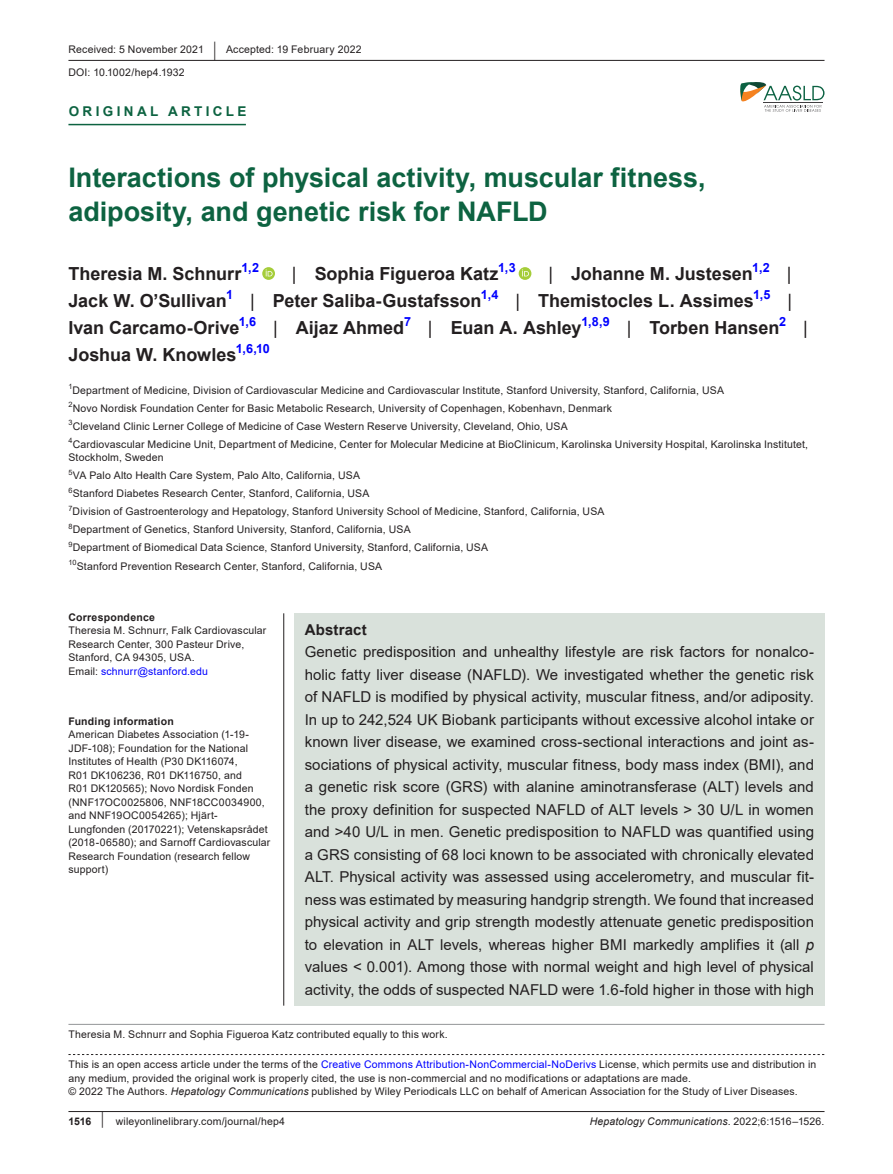
<style>
.page{position:relative;width:893px;height:1174px;background:#fff}
.page>*{position:absolute;margin:0;border:0;box-sizing:border-box;transform-origin:0 0}
.t1{font:700 27px/34.5px "Arial";color:#0d6341}
.t2{font:700 18px/27px "Arial";color:#231f20}
.t3{font:15px/22.5px "Arial";letter-spacing:.005em;color:#231f20;text-align:justify}
.t4{font:700 15px "Arial";letter-spacing:.01em;color:#231f20}
.t5{font:700 13.5px "Arial";letter-spacing:.25em;color:#0d6341}
.t6{font:10.5px/13.5px "Arial";letter-spacing:.015em;color:#231f20}
.t7{font:italic 10.5px "Arial";letter-spacing:.015em;color:#231f20}
.t8{font:700 10.5px "Arial";letter-spacing:.02em;color:#231f20}
.s1{font-size:19.5px}
.s2{font-weight:400}
.s3{color:#00f}
.s4{font-style:italic}
.s5{font-weight:700}
.s6{font-size:17.4px}
.s7{font-style:normal}
</style>
<div class="page">
<hr style="left:68px;top:1111px;width:756px;height:1px;background:#231f20">
<svg style="left:740px;top:82px;width:84px;height:30px"></svg>
<hr style="left:68px;top:60px;width:756px;height:1px;background:#231f20">
<hr style="left:68px;top:124px;width:178px;height:1px;background:#0d6341">
<svg style="left:262px;top:267px;width:13px;height:13px"></svg>
<svg style="left:266px;top:269px;width:7px;height:7px"></svg>
<svg style="left:519px;top:267px;width:12px;height:13px"></svg>
<svg style="left:522px;top:269px;width:7px;height:7px"></svg>
<svg style="left:68px;top:1054px;width:756px;height:1px"></svg>
<hr style="left:68px;top:1024px;width:756px;height:1px;background:#939598">
<div style="left:294px;top:613px;width:530px;height:392px;background:#d9e1db"></div>
<hr style="left:283px;top:613px;width:1px;height:392px;background:#231f20">
<p class="t6" style="left:68px;top:38px;width:295px;line-height:22.5px">Received: 5 November 2021 <span class="s1">|</span> Accepted: 19 February 2022<br>DOI: 10.1002/hep4.1932</p>
<p class="t5" style="left:69px;top:102px;width:179px">ORIGINAL ARTICLE</p>
<h1 class="t1" style="left:68px;top:160px;width:639px">Interactions of physical activity, muscular fitness, adiposity, and genetic risk for NAFLD</h1>
<h2 class="t2" style="left:68px;top:260px;width:192px">Theresia M. Schnurr<sup>1,2</sup></h2>
<h2 class="t2" style="left:292px;top:260px;width:225px"><span class="s2">|</span> Sophia Figueroa Katz<sup>1,3</sup></h2>
<h2 class="t2" style="left:68px;top:260px;width:741px;text-indent:480px"><span class="s2">|</span> Johanne M. Justesen<sup>1,2</sup> <span class="s2">| </span>Jack W. O’Sullivan<sup>1</sup> <span class="s2">|</span> Peter Saliba-Gustafsson<sup>1,4</sup> <span class="s2">|</span> Themistocles L. Assimes<sup>1,5</sup> <span class="s2">| </span>Ivan Carcamo-Orive<sup>1,6</sup> <span class="s2">|</span> Aijaz Ahmed<sup>7</sup> <span class="s2">|</span> Euan A. Ashley<sup>1,8,9</sup> <span class="s2">|</span> Torben Hansen<sup>2</sup> <span class="s2">| </span>Joshua W. Knowles<sup>1,6,10</sup></h2>
<p class="t6" style="left:68px;top:381px;width:741px;line-height:18px"><sup>1</sup>Department of Medicine, Division of Cardiovascular Medicine and Cardiovascular Institute, Stanford University, Stanford, California, USA<br><sup>2</sup>Novo Nordisk Foundation Center for Basic Metabolic Research, University of Copenhagen, Kobenhavn, Denmark<br><sup>3</sup>Cleveland Clinic Lerner College of Medicine of Case Western Reserve University, Cleveland, Ohio, USA<br><sup>4</sup>Cardiovascular Medicine Unit, Department of Medicine, Center for Molecular Medicine at BioClinicum, Karolinska University Hospital, Karolinska Institutet,</p>
<p class="t6" style="left:68px;top:449px;width:538px;line-height:18px">Stockholm, Sweden<br><sup>5</sup>VA Palo Alto Health Care System, Palo Alto, California, USA<br><sup>6</sup>Stanford Diabetes Research Center, Stanford, California, USA<br><sup>7</sup>Division of Gastroenterology and Hepatology, Stanford University School of Medicine, Stanford, California, USA <sup>8</sup>Department of Genetics, Stanford University, Stanford, California, USA<br><sup>9</sup>Department of Biomedical Data Science, Stanford University, Stanford, California, USA<br><sup>10</sup>Stanford Prevention Research Center, Stanford, California, USA</p>
<p class="t8" style="left:68px;top:610px;width:88px">Correspondence</p>
<p class="t6" style="left:68px;top:624px;width:199px">Theresia M. Schnurr, Falk Cardiovascular Research Center, 300 Pasteur Drive, Stanford, CA 94305, USA.<br>Email: <span class="s3">schnurr@stanford.edu</span></p>
<p class="t8" style="left:68px;top:713px;width:107px">Funding information</p>
<p class="t6" style="left:68px;top:727px;width:203px">American Diabetes Association (1-19- JDF-108); Foundation for the National Institutes of Health (P30 DK116074,<br>R01 DK106236, R01 DK116750, and<br>R01 DK120565); Novo Nordisk Fonden (NNF17OC0025806, NNF18CC0034900, and NNF19OC0054265); Hjärt-Lungfonden (20170221); Vetenskapsrådet (2018-06580); and Sarnoff Cardiovascular Research Foundation (research fellow support)</p>
<h3 class="t4" style="left:305px;top:619px;width:64px">Abstract</h3>
<p class="t3" style="left:305px;top:640px;width:511px">Genetic predisposition and unhealthy lifestyle are risk factors for nonalco&shy;holic fatty liver disease (NAFLD). We investigated whether the genetic risk of NAFLD is modified by physical activity, muscular fitness, and/or adiposity.<br>In up to 242,524 UK Biobank participants without excessive alcohol intake or known liver disease, we examined cross-sectional interactions and joint as&shy;sociations of physical activity, muscular fitness, body mass index (BMI), and a genetic risk score (GRS) with alanine aminotransferase (ALT) levels and the proxy definition for suspected NAFLD of ALT levels &gt; 30 U/L in women and &gt;40 U/L in men. Genetic predisposition to NAFLD was quantified using a GRS consisting of 68 loci known to be associated with chronically elevated ALT. Physical activity was assessed using accelerometry, and muscular fit&shy;ness was estimated by measuring handgrip strength. We found that increased physical activity and grip strength modestly attenuate genetic predisposition to elevation in ALT levels, whereas higher BMI markedly amplifies it (all <span class="s4">p </span>values &lt; 0.001). Among those with normal weight and high level of physical activity, the odds of suspected NAFLD were 1.6-fold higher in those with high</p>
<p class="t6" style="left:68px;top:1027px;width:381px">Theresia M. Schnurr and Sophia Figueroa Katz contributed equally to this work.</p>
<p class="t6" style="left:68px;top:1057px;width:749px">This is an open access article under the terms of the <span class="s3">Creative Commons Attribution-NonCommercial-NoDerivs</span> License, which permits use and distribution in any medium, provided the original work is properly cited, the use is non-commercial and no modifications or adaptations are made.<br>© 2022 The Authors. <span class="s4">Hepatology Communications</span> published by Wiley Periodicals LLC on behalf of American Association for the Study of Liver Diseases.</p>
<p class="t6" style="left:68px;top:1114px;width:218px"><span class="s5">1516</span> <span class="s6">|</span> wileyonlinelibrary.com/journal/hep4</p>
<p class="t7" style="left:590px;top:1115px;width:236px">Hepatology Communications<span class="s7">. 2022;6:1516–1526.</span></p>
</div>
